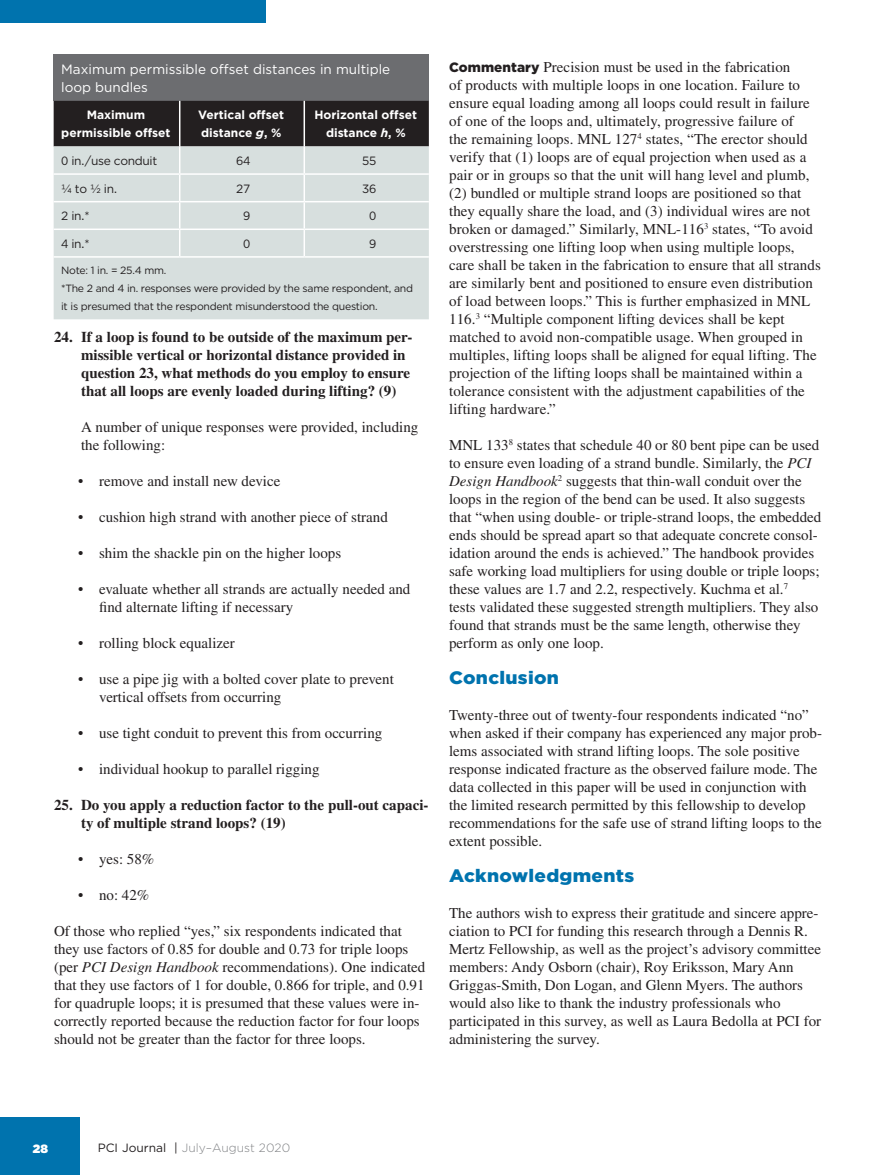
<style>
.page{position:relative;width:878px;height:1175px;background:#fff}
.page>*{position:absolute;margin:0;border:0;box-sizing:border-box;transform-origin:0 0}
.Subhead_Blue{font:900 18px "Gotham";letter-spacing:.015em;color:#0073ae;scale:1.06 1}
.Body{font:15px/18px "Times LT Std";color:#231f20}
.t1{font:700 15px/18px "Times LT Std";color:#231f20}
.Table_title_head{font:13.5px/18px "Gotham";color:#fff}
.Table_head_bold{font:700 12px/18px "Gotham";color:#fff;text-align:center}
.Table_body{font:12px "Gotham";letter-spacing:-.025em;color:#231f20}
.t2{font:300 12px "Gotham";color:#808285}
.Table_body_centered{font:12px "Gotham";letter-spacing:-.025em;color:#231f20}
.t3{font:900 12px "Gotham";color:#fff}
.Table_note{font:10.5px/18px "Gotham";letter-spacing:-.025em;color:#231f20}
.s1{font-style:italic}
.s2{font-family:"Gotham";font-weight:900;font-size:13.5px}
.s3{font-weight:400;color:#231f20}
</style>
<div class="page">
<div style="left:0;top:1117px;width:80px;height:57px;background:#0073ae"></div>
<div style="left:0;top:0;width:266px;height:23px;background:#0073ae"></div>
<div style="left:54px;top:54px;width:375px;height:47px;background:#6c6d70"></div>
<div style="left:54px;top:258px;width:375px;height:61px;background:#d7dfde"></div>
<svg style="left:54px;top:101px;width:375px;height:155px;background:#a4a8a7"></svg>
<hr style="left:304px;top:228px;width:125px;height:2px;background:#fff">
<hr style="left:303px;top:230px;width:2px;height:26px;background:#fff">
<p class="Table_title_head" style="left:61px;top:60px;width:330px">Maximum permissible offset distances in multiple loop bundles</p>
<p class="Table_head_bold" style="left:61px;top:106px;width:111px">Maximum permissible offset</p>
<p class="Table_head_bold" style="left:198px;top:106px;width:87px;text-align:left">Vertical offset distance <span class="s1">g</span>, %</p>
<p class="Table_head_bold" style="left:314px;top:106px;width:104px">Horizontal offset distance <span class="s1">h</span>, %</p>
<p class="Table_body" style="left:61px;top:153px;width:98px">0 in./use conduit</p>
<p class="Table_body_centered" style="left:236px;top:153px;width:16px">64</p>
<p class="Table_body_centered" style="left:362px;top:153px;width:16px">55</p>
<p class="Table_body" style="left:61px;top:181px;width:58px">¼ to ½ in.</p>
<p class="Table_body_centered" style="left:236px;top:181px;width:16px">27</p>
<p class="Table_body_centered" style="left:362px;top:181px;width:16px">36</p>
<p class="Table_body" style="left:61px;top:208px;width:30px">2 in.*</p>
<p class="Table_body_centered" style="left:243px;top:208px;width:9px">9</p>
<p class="Table_body_centered" style="left:369px;top:208px;width:9px">0</p>
<p class="Table_body" style="left:61px;top:236px;width:30px">4 in.*</p>
<p class="Table_body_centered" style="left:243px;top:236px;width:9px">0</p>
<p class="Table_body_centered" style="left:369px;top:236px;width:9px">9</p>
<p class="Table_note" style="left:61px;top:261px;width:353px">Note: 1 in. = 25.4 mm.<br>*The 2 and 4 in. responses were provided by the same respondent, and it is presumed that the respondent misunderstood the question.</p>
<p class="t1" style="left:81px;top:328px;width:333px;text-indent:-27px">24. If a loop is found to be outside of the maximum per&shy;missible vertical or horizontal distance provided in question 23, what methods do you employ to ensure that all loops are evenly loaded during lifting? (9)</p>
<p class="Body" style="left:81px;top:418px;width:339px">A number of unique responses were provided, including the following:</p>
<p class="Body" style="left:78px;top:472px;width:204px">• remove and install new device</p>
<p class="Body" style="left:78px;top:508px;width:311px">• cushion high strand with another piece of strand</p>
<p class="Body" style="left:78px;top:544px;width:265px">• shim the shackle pin on the higher loops</p>
<p class="Body" style="left:99px;top:580px;width:313px;text-indent:-21px">• evaluate whether all strands are actually needed and find alternate lifting if necessary</p>
<p class="Body" style="left:78px;top:634px;width:158px">• rolling block equalizer</p>
<p class="Body" style="left:99px;top:670px;width:296px;text-indent:-21px">• use a pipe jig with a bolted cover plate to prevent vertical offsets from occurring</p>
<p class="Body" style="left:78px;top:724px;width:306px">• use tight conduit to prevent this from occurring</p>
<p class="Body" style="left:78px;top:760px;width:243px">• individual hookup to parallel rigging</p>
<p class="t1" style="left:81px;top:796px;width:349px;text-indent:-27px">25. Do you apply a reduction factor to the pull-out capaci&shy;ty of multiple strand loops? (19)</p>
<p class="Body" style="left:78px;top:850px;width:78px">• yes: 58%</p>
<p class="Body" style="left:78px;top:886px;width:73px">• no: 42%</p>
<p class="Body" style="left:54px;top:922px;width:373px">Of those who replied “yes,” six respondents indicated that they use factors of 0.85 for double and 0.73 for triple loops (per <span class="s1">PCI Design Handbook</span> recommendations). One indicated that they use factors of 1 for double, 0.866 for triple, and 0.91 for quadruple loops; it is presumed that these values were in&shy;correctly reported because the reduction factor for four loops should not be greater than the factor for three loops.</p>
<p class="Body" style="left:449px;top:58px;width:373px"><span class="s2">Commentary</span> Precision must be used in the fabrication<br>of products with multiple loops in one location. Failure to ensure equal loading among all loops could result in failure of one of the loops and, ultimately, progressive failure of<br>the remaining loops. MNL 127<sup>4</sup> states, “The erector should verify that (1) loops are of equal projection when used as a pair or in groups so that the unit will hang level and plumb, (2) bundled or multiple strand loops are positioned so that they equally share the load, and (3) individual wires are not broken or damaged.” Similarly, MNL-116<sup>3</sup> states, “To avoid overstressing one lifting loop when using multiple loops, care shall be taken in the fabrication to ensure that all strands are similarly bent and positioned to ensure even distribution of load between loops.” This is further emphasized in MNL 116.<sup>3</sup> “Multiple component lifting devices shall be kept matched to avoid non-compatible usage. When grouped in multiples, lifting loops shall be aligned for equal lifting. The projection of the lifting loops shall be maintained within a tolerance consistent with the adjustment capabilities of the lifting hardware.”</p>
<p class="Body" style="left:449px;top:436px;width:374px">MNL 133<sup>8</sup> states that schedule 40 or 80 bent pipe can be used to ensure even loading of a strand bundle. Similarly, the <span class="s1">PCI Design Handbook</span><sup>2</sup> suggests that thin-wall conduit over the loops in the region of the bend can be used. It also suggests that “when using double- or triple-strand loops, the embedded ends should be spread apart so that adequate concrete consol&shy;idation around the ends is achieved.” The handbook provides safe working load multipliers for using double or triple loops; these values are 1.7 and 2.2, respectively. Kuchma et al.<sup>7<br></sup>tests validated these suggested strength multipliers. They also found that strands must be the same length, otherwise they perform as only one loop.</p>
<p class="Subhead_Blue" style="left:449px;top:665px;width:105px">Conclusion</p>
<p class="Body" style="left:449px;top:706px;width:374px">Twenty-three out of twenty-four respondents indicated “no” when asked if their company has experienced any major prob&shy;lems associated with strand lifting loops. The sole positive response indicated fracture as the observed failure mode. The data collected in this paper will be used in conjunction with the limited research permitted by this fellowship to develop recommendations for the safe use of strand lifting loops to the extent possible.</p>
<p class="Subhead_Blue" style="left:449px;top:863px;width:176px">Acknowledgments</p>
<p class="Body" style="left:449px;top:904px;width:373px">The authors wish to express their gratitude and sincere appre&shy;ciation to PCI for funding this research through a Dennis R.<br>Mertz Fellowship, as well as the project’s advisory committee members: Andy Osborn (chair), Roy Eriksson, Mary Ann Griggas-Smith, Don Logan, and Glenn Myers. The authors would also like to thank the industry professionals who participated in this survey, as well as Laura Bedolla at PCI for administering the survey.</p>
<p class="t3" style="left:33px;top:1139px;width:17px">28</p>
<p class="t2" style="left:98px;top:1140px;width:194px"><span class="s3">PCI Journal</span> <span class="s3">|</span> July–August 2020</p>
</div>
